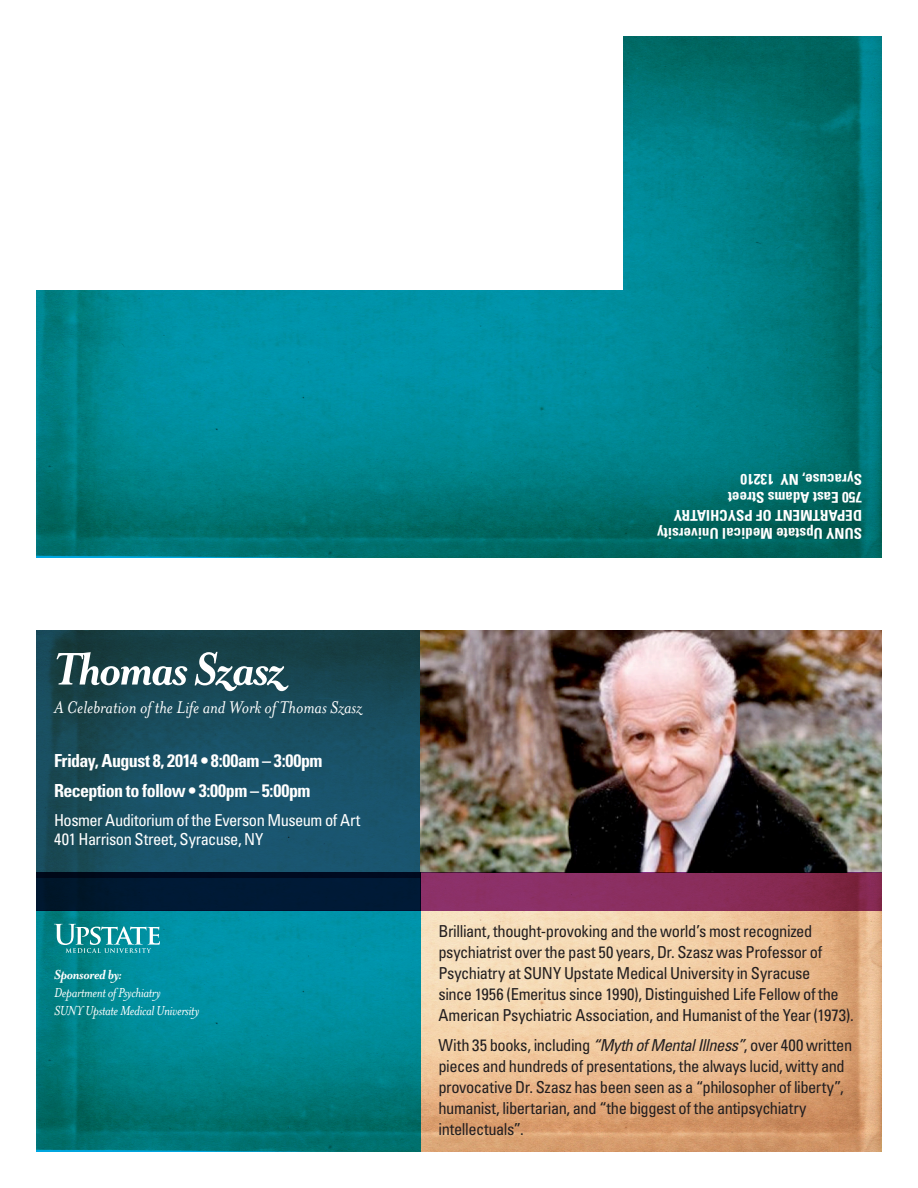
<style>
.page{position:relative;width:918px;height:1188px;background:#fff}
.page>*{position:absolute;margin:0;border:0;box-sizing:border-box;transform-origin:0 0}
.Subhead_1{font:italic 700 52.5px "Mrs Eaves";letter-spacing:-.035em;color:#fff}
.Subhead_1-2{font:italic 19.5px "Mrs Eaves";color:#fff}
.Subhead_1-3{font:700 condensed 18px "Univers";letter-spacing:-.03em;color:#fff}
.Body_text{font:condensed 16.5px/21px "Univers";letter-spacing:-.025em;color:#231f20}
.Subhead_1-4{font:condensed 16.5px "Univers";letter-spacing:-.03em;color:#fff}
.t1{font:700 condensed 15px "Univers";color:#fff}
.Hanging_indent{font:italic 15px "Mrs Eaves";letter-spacing:-.025em;color:#fff}
.Hanging_indent-2{font:italic 700 15px "Mrs Eaves";letter-spacing:-.02em;color:#fff}
.s1{font-style:italic}
</style>
<div class="page">
<img style="left:36px;top:630px;width:846px;height:522px">
<img style="left:420px;top:630px;width:462px;height:243px">
<svg style="left:54px;top:924px;width:106px;height:29px;background:#3fa5ac"></svg>
<svg style="left:36px;top:873px;width:384px;height:38px;background:#001630"></svg>
<svg style="left:420px;top:873px;width:462px;height:38px;background:#872c5b"></svg>
<svg style="left:36px;top:36px;width:846px;height:522px;background:#007f86"></svg>
<div style="left:23px;top:25px;width:600px;height:264px;background:#fff"></div>
<p class="Subhead_1" style="left:54px;top:640px;width:232px">Thomas Szasz</p>
<p class="Subhead_1-2" style="left:54px;top:697px;width:309px">A Celebration of the Life and Work of Thomas Szasz</p>
<p class="Subhead_1-3" style="left:54px;top:750px;width:270px">Friday, August 8, 2014 • 8:00am – 3:00pm</p>
<p class="Subhead_1-3" style="left:54px;top:780px;width:258px">Reception to follow • 3:00pm – 5:00pm</p>
<p class="Subhead_1-4" style="left:54px;top:809px;width:308px">Hosmer Auditorium of the Everson Museum of Art</p>
<p class="Subhead_1-4" style="left:54px;top:829px;width:211px">401 Harrison Street, Syracuse, NY</p>
<p class="Hanging_indent-2" style="left:54px;top:966px;width:70px">Sponsored by:</p>
<p class="Hanging_indent" style="left:54px;top:984px;width:108px">Department of Psychiatry</p>
<p class="Hanging_indent" style="left:54px;top:1002px;width:147px">SUNY Upstate Medical University</p>
<p class="t1" style="left:862px;top:488px;width:123px;rotate:-180deg">Syracuse, NY 13210</p>
<p class="t1" style="left:862px;top:506px;width:136px;rotate:-180deg">750 East Adams Street</p>
<p class="t1" style="left:862px;top:524px;width:190px;rotate:-180deg">DEPARTMENT OF PSYCHIATRY</p>
<p class="t1" style="left:862px;top:542px;width:206px;rotate:-180deg">SUNY Upstate Medical University</p>
<p class="Body_text" style="left:438px;top:920px;width:417px">Brilliant, thought-provoking and the world’s most recognized psychiatrist over the past 50 years, Dr. Szasz was Professor of Psychiatry at SUNY Upstate Medical University in Syracuse<br>since 1956 (Emeritus since 1990), Distinguished Life Fellow of the American Psychiatric Association, and Humanist of the Year (1973).</p>
<p class="Body_text" style="left:438px;top:1034px;width:415px">With 35 books, including <span class="s1">“Myth of Mental Illness”</span>, over 400 written pieces and hundreds of presentations, the always lucid, witty and provocative Dr. Szasz has been seen as a “philosopher of liberty”, humanist, libertarian, and “the biggest of the antipsychiatry intellectuals”.</p>
</div>
